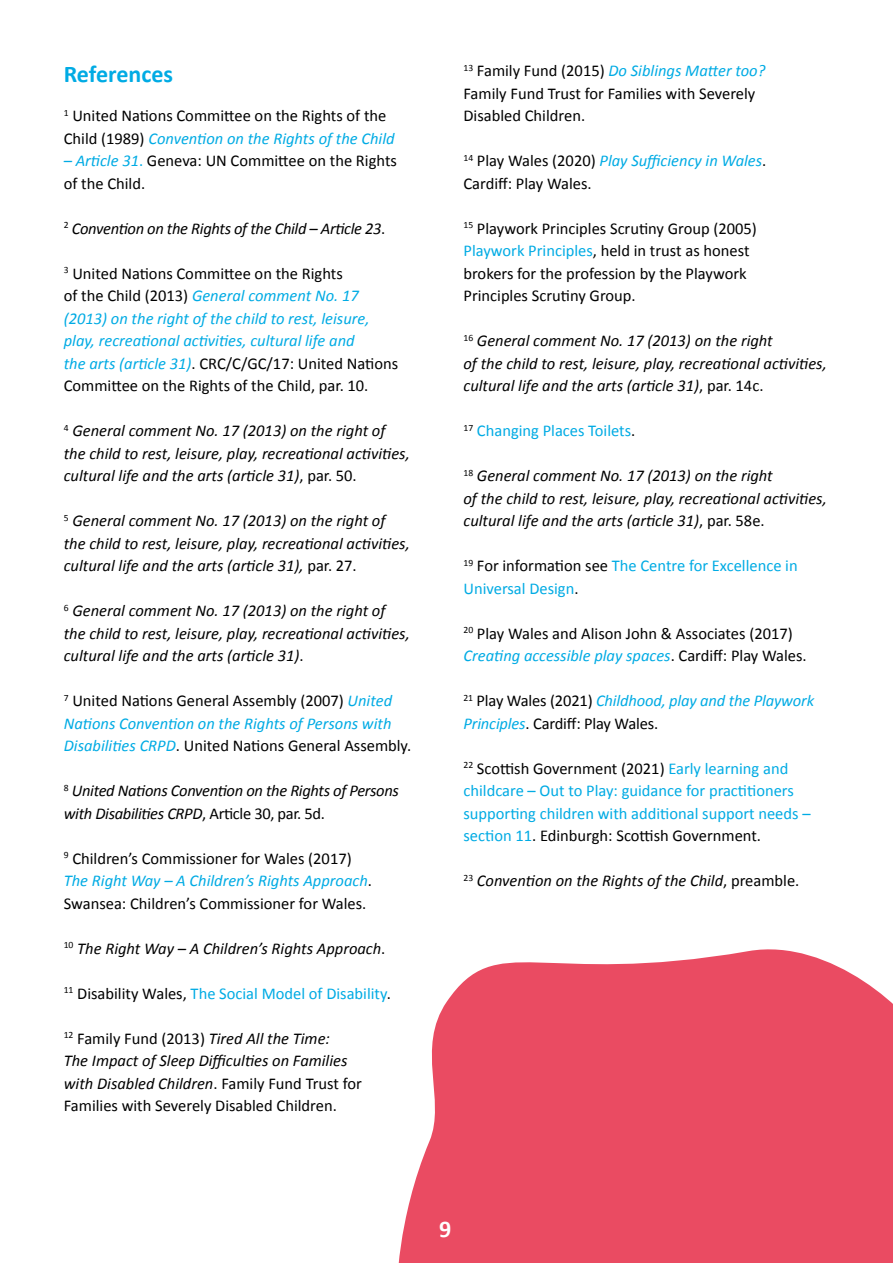
<style>
.page{position:relative;width:893px;height:1263px;background:#fff}
.page>*{position:absolute;margin:0;border:0;box-sizing:border-box;transform-origin:0 0}
.t1{font:700 24px "Calibri";color:#00abe4}
.t2{font:700 24px "Calibri";color:#fff}
.t3{font:italic 16.5px/22.5px "Calibri";color:#000}
.t4{font:16.5px/22.5px "Calibri";color:#000}
.t5{font:italic 16.5px/22.5px "Calibri";color:#00abe4}
.t6{font:16.5px/22.5px "Calibri";color:#00abe4}
.t7{font:italic 16.5px/22.5px "Calibri";letter-spacing:-.02em;color:#000}
.s1{font-style:italic;color:#00abe4}
.s2{color:#00abe4}
.s3{font-style:normal}
.s4{font-style:normal;color:#000}
.s5{color:#000}
</style>
<div class="page">
<svg style="left:398px;top:949px;width:495px;height:314px;background:#ec5d72"></svg>
<h1 class="t1" style="left:64px;top:57px;width:111px">References</h1>
<p class="t4" style="left:64px;top:104px;width:332px"><sup>1</sup> United Nations Committee on the Rights of the<br>Child (1989) <span class="s1">Convention on the Rights of the Child</span></p>
<p class="t4" style="left:64px;top:149px;width:335px"><span class="s1">– Article 31</span><span class="s2">.</span> Geneva: UN Committee on the Rights of the Child.</p>
<p class="t7" style="left:64px;top:216px;width:323px"><sup>2</sup> Convention on the Rights of the Child – Article 23<span class="s3">.</span></p>
<p class="t5" style="left:64px;top:261px;width:336px"><sup>3</sup> <span class="s4">United Nations Committee on the Rights<br>of the Child (2013)</span> General comment No. 17 (2013) on the right of the child to rest, leisure, play, recreational activities, cultural life and<br>the arts (article 31)<span class="s4">. CRC/C/GC/17: United Nations Committee on the Rights of the Child, par. 10.</span></p>
<p class="t3" style="left:64px;top:419px;width:348px"><sup>4</sup> General comment No. 17 (2013) on the right of the child to rest, leisure, play, recreational activities, cultural life and the arts (article 31)<span class="s3">, par. 50.</span></p>
<p class="t3" style="left:64px;top:509px;width:348px"><sup>5</sup> General comment No. 17 (2013) on the right of the child to rest, leisure, play, recreational activities, cultural life and the arts (article 31), <span class="s3">par. 27.</span></p>
<p class="t3" style="left:64px;top:599px;width:348px"><sup>6</sup> General comment No. 17 (2013) on the right of the child to rest, leisure, play, recreational activities, cultural life and the arts (article 31)<span class="s3">.</span></p>
<p class="t4" style="left:64px;top:689px;width:349px"><sup>7</sup> United Nations General Assembly (2007) <span class="s1">United<br>Nations Convention on the Rights of Persons with<br>Disabilities CRPD</span>. United Nations General Assembly.</p>
<p class="t7" style="left:64px;top:779px;width:337px"><sup>8</sup> United Nations Convention on the Rights of Persons with Disabilities CRPD<span class="s3">, Article 30, par. 5d.</span></p>
<p class="t4" style="left:64px;top:847px;width:310px"><sup>9</sup> Children’s Commissioner for Wales (2017)<br><span class="s1">The Right Way – A Children’s Rights Approach</span>.<br>Swansea: Children’s Commissioner for Wales.</p>
<p class="t3" style="left:64px;top:936px;width:323px"><sup>10</sup> The Right Way – A Children’s Rights Approach<span class="s3">.</span></p>
<p class="t6" style="left:64px;top:982px;width:329px"><sup>11</sup> <span class="s5">Disability Wales,</span> The Social Model of Disability<span class="s5">.</span></p>
<p class="t3" style="left:64px;top:1026px;width:300px"><sup>12</sup> <span class="s3">Family Fund (2013)</span> Tired All the Time:<br>The Impact of Sleep Difficulties on Families with Disabled Children<span class="s3">. Family Fund Trust for Families with Severely Disabled Children.</span></p>
<p class="t4" style="left:463px;top:59px;width:303px"><sup>13</sup> Family Fund (2015) <span class="s1">Do Siblings Matter too?<br></span>Family Fund Trust for Families with Severely<br>Disabled Children.</p>
<p class="t4" style="left:463px;top:149px;width:304px"><sup>14</sup> Play Wales (2020) <span class="s1">Play Sufficiency in Wales</span>.<br>Cardiff: Play Wales.</p>
<p class="t4" style="left:463px;top:216px;width:295px"><sup>15</sup> Playwork Principles Scrutiny Group (2005)<br><span class="s2">Playwork Principles</span>, held in trust as honest brokers for the profession by the Playwork Principles Scrutiny Group.</p>
<p class="t3" style="left:463px;top:329px;width:365px"><sup>16</sup> General comment No. 17 (2013) on the right<br>of the child to rest, leisure, play, recreational activities, cultural life and the arts (article 31)<span class="s3">, par. 14c.</span></p>
<p class="t6" style="left:463px;top:419px;width:173px"><sup>17</sup> Changing Places Toilets<span class="s5">.</span></p>
<p class="t3" style="left:463px;top:464px;width:365px"><sup>18</sup> General comment No. 17 (2013) on the right<br>of the child to rest, leisure, play, recreational activities, cultural life and the arts (article 31)<span class="s3">, par. 58e.</span></p>
<p class="t6" style="left:463px;top:554px;width:336px"><sup>19</sup> <span class="s5">For information see</span> The Centre for Excellence in<br>Universal Design<span class="s5">.</span></p>
<p class="t4" style="left:463px;top:621px;width:345px"><sup>20</sup> Play Wales and Alison John &amp; Associates (2017)<br><span class="s1">Creating accessible play spaces</span>. Cardiff: Play Wales.</p>
<p class="t5" style="left:463px;top:689px;width:352px"><sup>21</sup> <span class="s4">Play Wales (2021)</span> Childhood, play and the Playwork<br>Principles<span class="s4">. Cardiff: Play Wales.</span></p>
<p class="t6" style="left:463px;top:756px;width:349px"><sup>22</sup> <span class="s5">Scottish Government (2021)</span> Early learning and childcare – Out to Play: guidance for practitioners supporting children with additional support needs – section 11<span class="s5">. Edinburgh: Scottish Government.</span></p>
<p class="t3" style="left:463px;top:869px;width:337px"><sup>23</sup> Convention on the Rights of the Child<span class="s3">, preamble.</span></p>
<h1 class="t2" style="left:439px;top:1212px;width:14px">9</h1>
</div>
